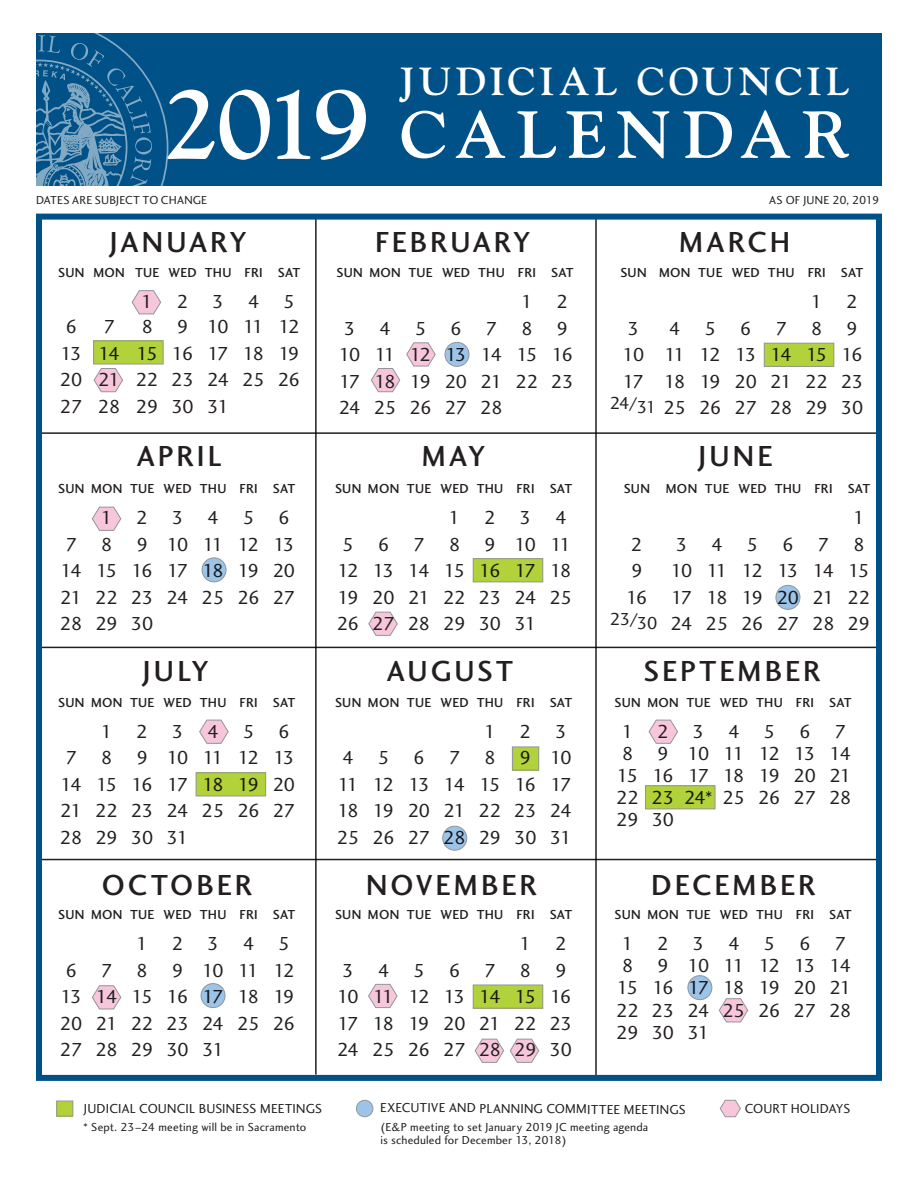
<style>
.page{position:relative;width:918px;height:1188px;background:#fff}
.page>*{position:absolute;margin:0;border:0;box-sizing:border-box;transform-origin:0 0}
.t1{font:700 102px "Goudy Std";color:#fff}
.t2{font:700 66px "Goudy Std";letter-spacing:.15em;color:#fff}
.t3{font:700 39px "Goudy Std";letter-spacing:.1em;color:#fff}
.t4{font:30px "Charlotte Sans Medium Plain";letter-spacing:.1em;color:#231f20}
.t5{font:19.5px/26.5px "Charlotte Sans Book Plain";letter-spacing:-.05em;color:#231f20}
.t6{font:19.5px/26.5px "Charlotte Sans Book Plain";letter-spacing:-.09em;color:#231f20;text-align:right}
.t7{font:13.5px "Charlotte Sans Medium Plain";letter-spacing:.015em;color:#231f20}
.t8{font:13.5px "Charlotte Sans Book Plain";letter-spacing:.015em;color:#231f20}
.t9{font:12px/13.5px "Charlotte Sans Book Plain";letter-spacing:.01em;color:#231f20}
.s1{font-size:18px}
</style>
<div class="page">
<svg style="left:199px;top:719px;width:30px;height:25px"></svg>
<svg style="left:92px;top:506px;width:30px;height:25px"></svg>
<svg style="left:93px;top:368px;width:30px;height:24px"></svg>
<svg style="left:131px;top:290px;width:31px;height:25px"></svg>
<svg style="left:370px;top:342px;width:66px;height:50px"></svg>
<svg style="left:368px;top:611px;width:30px;height:25px"></svg>
<svg style="left:91px;top:985px;width:31px;height:25px"></svg>
<svg style="left:368px;top:983px;width:30px;height:25px"></svg>
<svg style="left:474px;top:1038px;width:66px;height:25px"></svg>
<svg style="left:718px;top:998px;width:31px;height:25px"></svg>
<svg style="left:648px;top:719px;width:30px;height:25px"></svg>
<hr style="left:37px;top:432px;width:841px;height:2px;background:#231f20">
<hr style="left:38px;top:647px;width:840px;height:1px;background:#231f20">
<hr style="left:38px;top:859px;width:840px;height:1px;background:#231f20">
<hr style="left:595px;top:218px;width:2px;height:858px;background:#231f20">
<hr style="left:315px;top:216px;width:2px;height:859px;background:#231f20">
<div style="left:36px;top:214px;width:846px;height:867px;border:6px solid #005187"></div>
<div style="left:36px;top:33px;width:846px;height:152px;background:#005187"></div>
<svg style="left:36px;top:33px;width:132px;height:152px"></svg>
<div style="left:57px;top:1101px;width:16px;height:15px;background:#b2d23c"></div>
<div style="left:56px;top:1101px;width:17px;height:15px;border:1px solid #95979a"></div>
<div style="left:356px;top:1100px;width:17px;height:17px;background:#9cc4e8;border-radius:50%"></div>
<div style="left:356px;top:1100px;width:17px;height:17px;border:1px solid #95979a;border-radius:50%"></div>
<svg style="left:719px;top:1099px;width:22px;height:19px"></svg>
<div style="left:94px;top:341px;width:69px;height:23px;background:#b2d23c"></div>
<div style="left:93px;top:340px;width:71px;height:24px;border:1px solid #939598"></div>
<div style="left:764px;top:343px;width:70px;height:23px;background:#b2d23c"></div>
<div style="left:764px;top:343px;width:70px;height:24px;border:1px solid #939598"></div>
<div style="left:645px;top:786px;width:70px;height:23px;background:#b2d23c"></div>
<div style="left:645px;top:785px;width:70px;height:24px;border:1px solid #939598"></div>
<div style="left:473px;top:985px;width:70px;height:23px;background:#b2d23c"></div>
<div style="left:473px;top:985px;width:70px;height:24px;border:1px solid #939598"></div>
<div style="left:473px;top:559px;width:70px;height:23px;background:#b2d23c"></div>
<div style="left:473px;top:558px;width:70px;height:24px;border:1px solid #939598"></div>
<div style="left:512px;top:747px;width:27px;height:23px;background:#b2d23c"></div>
<div style="left:512px;top:747px;width:27px;height:23px;border:1px solid #939598"></div>
<div style="left:196px;top:773px;width:70px;height:23px;background:#b2d23c"></div>
<div style="left:196px;top:772px;width:70px;height:24px;border:1px solid #939598"></div>
<div style="left:202px;top:558px;width:24px;height:24px;background:#9cc4e8;border-radius:50%"></div>
<div style="left:202px;top:557px;width:24px;height:25px;border:1px solid #939598;border-radius:50%"></div>
<div style="left:776px;top:585px;width:24px;height:24px;background:#9cc4e8;border-radius:50%"></div>
<div style="left:776px;top:585px;width:24px;height:25px;border:1px solid #939598;border-radius:50%"></div>
<div style="left:445px;top:342px;width:24px;height:24px;background:#9cc4e8;border-radius:50%"></div>
<div style="left:445px;top:342px;width:24px;height:25px;border:1px solid #939598;border-radius:50%"></div>
<div style="left:201px;top:984px;width:24px;height:24px;background:#9cc4e8;border-radius:50%"></div>
<div style="left:201px;top:983px;width:24px;height:25px;border:1px solid #939598;border-radius:50%"></div>
<div style="left:443px;top:826px;width:24px;height:24px;background:#9cc4e8;border-radius:50%"></div>
<div style="left:442px;top:826px;width:25px;height:25px;border:1px solid #939598;border-radius:50%"></div>
<div style="left:688px;top:976px;width:24px;height:24px;background:#9cc4e8;border-radius:50%"></div>
<div style="left:688px;top:975px;width:24px;height:25px;border:1px solid #939598;border-radius:50%"></div>
<h1 class="t1" style="left:164px;top:62px;width:207px">2019</h1>
<h3 class="t3" style="left:400px;top:58px;width:451px">JUDICIAL COUNCIL</h3>
<h2 class="t2" style="left:400px;top:95px;width:452px">CALENDAR</h2>
<p class="t9" style="left:36px;top:193px;width:173px">DATES ARE SUBJECT TO CHANGE</p>
<p class="t9" style="left:769px;top:193px;width:112px">AS OF JUNE 20, 2019</p>
<h3 class="t4" style="left:110px;top:224px;width:138px">JANUARY</h3>
<h3 class="t4" style="left:375px;top:224px;width:157px">FEBRUARY</h3>
<h3 class="t4" style="left:679px;top:224px;width:113px">MARCH</h3>
<p class="t7" style="left:58px;top:265px;width:244px">SUN MON TUE WED THU FRI SAT</p>
<p class="t5" style="left:141px;top:288px;width:155px">12345</p>
<p class="t5" style="left:65px;top:313px;width:13px">6</p>
<p class="t5" style="left:103px;top:313px;width:13px">7</p>
<p class="t5" style="left:60px;top:313px;width:242px;text-align:justify;text-indent:81px">8 9 101112<br>13 14 15 16 17 18 19<br>20 21 22 23 24 25 26<br>27 28 29 30 31</p>
<p class="t7" style="left:337px;top:265px;width:239px">SUN MON TUE WED THU FRI SAT</p>
<p class="t5" style="left:339px;top:288px;width:237px;text-indent:182px">1 2<br>3456789<br>10 11 12 13 14 15 16<br>17 18 19 20 21 22 23<br>24 25 26 27 28</p>
<p class="t7" style="left:620px;top:265px;width:245px">SUN MON TUE WED THU FRI SAT</p>
<p class="t5" style="left:811px;top:288px;width:49px">1 2</p>
<p class="t5" style="left:628px;top:315px;width:13px">3</p>
<p class="t5" style="left:610px;top:315px;width:255px;text-align:right">456789<br>10 11 12 13 14 15 16<br>17 18 19 20 21 22 23<br><sup>24/</sup><span class="s1">31</span> 25 26 27 28 29 30</p>
<h3 class="t4" style="left:137px;top:438px;width:86px">APRIL</h3>
<h3 class="t4" style="left:422px;top:438px;width:65px">MAY</h3>
<h3 class="t4" style="left:698px;top:438px;width:76px">JUNE</h3>
<p class="t7" style="left:58px;top:481px;width:239px">SUN MON TUE WED THU FRI SAT</p>
<p class="t5" style="left:60px;top:504px;width:237px;text-indent:41px">123456<br>7 8 9 10111213<br>14 15 16 17 18 19 20<br>21 22 23 24 25 26 27<br>28 29 30</p>
<p class="t7" style="left:335px;top:481px;width:239px">SUN MON TUE WED THU FRI SAT</p>
<p class="t5" style="left:337px;top:504px;width:237px;text-indent:112px">1234<br>5 6 7 8 91011<br>12 13 14 15 16 17 18<br>19 20 21 22 23 24 25<br>26 27 28 29 30 31</p>
<p class="t7" style="left:624px;top:481px;width:248px">SUN MON TUE WED THU FRI SAT</p>
<p class="t5" style="left:853px;top:504px;width:13px">1</p>
<p class="t5" style="left:631px;top:531px;width:13px">2</p>
<p class="t5" style="left:676px;top:531px;width:191px">345678</p>
<p class="t5" style="left:631px;top:557px;width:13px">9</p>
<p class="t6" style="left:610px;top:557px;width:262px">10 11 12 13 14 15<br>16 17 18 19 20 21 22<br><sup>23/</sup><span class="s1">30</span> 24 25 26 27 28 29</p>
<h3 class="t4" style="left:143px;top:653px;width:67px">JULY</h3>
<h3 class="t4" style="left:387px;top:653px;width:128px">AUGUST</h3>
<h3 class="t4" style="left:644px;top:653px;width:179px">SEPTEMBER</h3>
<p class="t7" style="left:58px;top:694px;width:239px">SUN MON TUE WED THU FRI SAT</p>
<p class="t5" style="left:60px;top:718px;width:237px;text-indent:41px">123456<br>7 8 9 10111213<br>14 15 16 17 18 19 20<br>21 22 23 24 25 26 27<br>28 29 30 31</p>
<p class="t7" style="left:335px;top:694px;width:239px">SUN MON TUE WED THU FRI SAT</p>
<p class="t5" style="left:337px;top:718px;width:237px;text-indent:147px">123<br>45678910<br>11 12 13 14 15 16 17<br>18 19 20 21 22 23 24<br>25 26 27 28 29 30 31</p>
<p class="t7" style="left:615px;top:694px;width:239px">SUN MON TUE WED THU FRI SAT</p>
<p class="t5" style="left:616px;top:720px;width:237px;line-height:22px">1234567<br>8 9 1011121314<br>15 16 17 18 19 20 21<br>22 23 24* 25 26 27 28<br>29 30</p>
<h3 class="t4" style="left:102px;top:867px;width:152px">OCTOBER</h3>
<h3 class="t4" style="left:366px;top:867px;width:172px">NOVEMBER</h3>
<h3 class="t4" style="left:651px;top:867px;width:166px">DECEMBER</h3>
<p class="t7" style="left:58px;top:907px;width:239px">SUN MON TUE WED THU FRI SAT</p>
<p class="t5" style="left:60px;top:930px;width:237px;text-indent:76px">12345<br>6 7 8 9 101112<br>13 14 15 16 17 18 19<br>20 21 22 23 24 25 26<br>27 28 29 30 31</p>
<p class="t7" style="left:335px;top:907px;width:239px">SUN MON TUE WED THU FRI SAT</p>
<p class="t5" style="left:337px;top:930px;width:237px;text-indent:182px">1 2<br>3456789<br>10 11 12 13 14 15 16<br>17 18 19 20 21 22 23<br>24 25 26 27 28 29 30</p>
<p class="t7" style="left:615px;top:907px;width:239px">SUN MON TUE WED THU FRI SAT</p>
<p class="t5" style="left:616px;top:933px;width:237px;line-height:22px">1234567<br>8 9 1011121314<br>15 16 17 18 19 20 21<br>22 23 24 25 26 27 28<br>29 30 31</p>
<p class="t8" style="left:84px;top:1101px;width:240px">JUDICIAL COUNCIL BUSINESS MEETINGS</p>
<p class="t8" style="left:380px;top:1100px;width:308px">EXECUTIVE AND PLANNING COMMITTEE MEETINGS</p>
<p class="t8" style="left:745px;top:1100px;width:107px">COURT HOLIDAYS</p>
<p class="t9" style="left:380px;top:1120px;width:269px">(E&amp;P meeting to set January 2019 JC meeting agenda is scheduled for December 13, 2018)</p>
<p class="t9" style="left:83px;top:1120px;width:225px">* Sept. 23–24 meeting will be in Sacramento</p>
</div>
